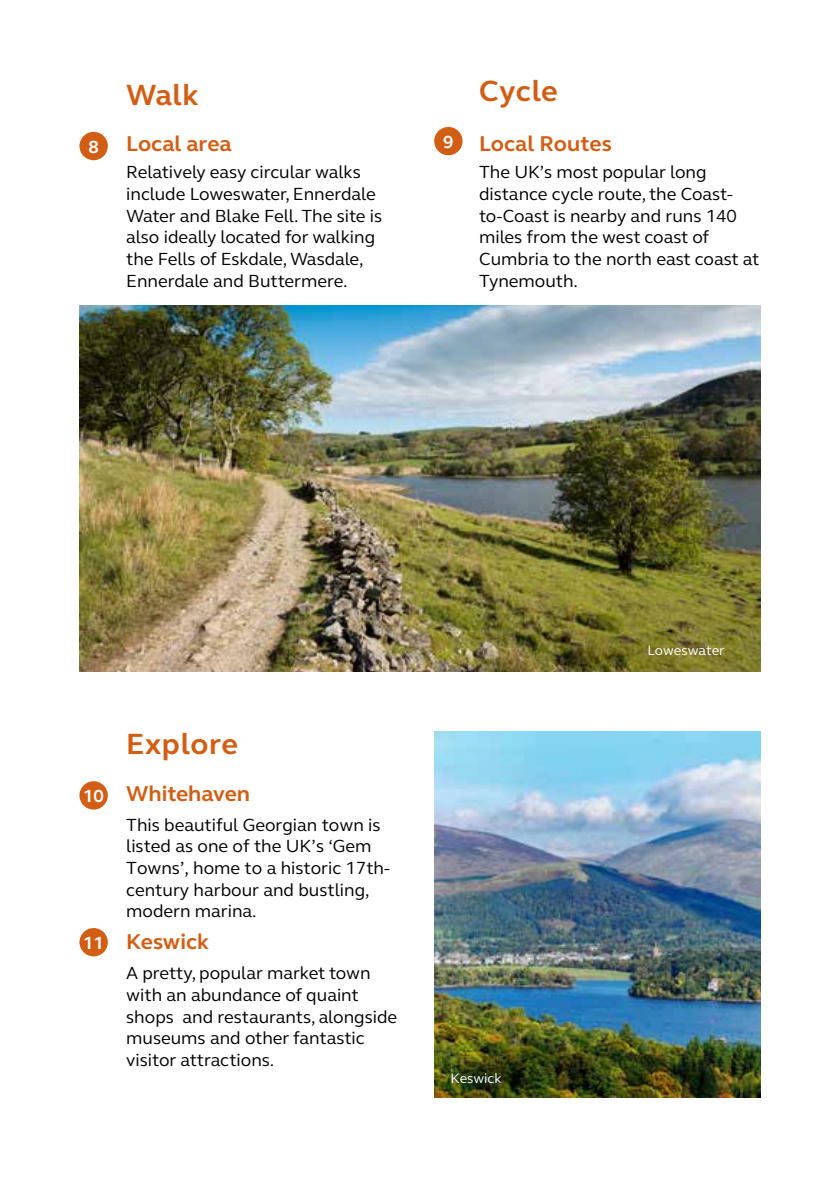
<style>
.page{position:relative;width:840px;height:1191px;background:#fff}
.page>*{position:absolute;margin:0;border:0;box-sizing:border-box;transform-origin:0 0}
.t1{font:700 30px "FS Elliot";letter-spacing:.025em;color:#d25e15}
.t2{font:700 22px "FS Elliot";color:#d25e15}
.t3{font:18px/21.6px "FS Elliot";color:#000}
.t4{font:700 18px "FS Elliot";color:#fff}
.t5{font:14px "FS Elliot";color:#fff}
</style>
<div class="page">
<img style="left:79px;top:305px;width:681px;height:366px">
<img style="left:434px;top:731px;width:326px;height:366px">
<div style="left:79px;top:928px;width:29px;height:28px;background:#d25e15;border-radius:50%"></div>
<div style="left:79px;top:781px;width:29px;height:28px;background:#d25e15;border-radius:50%"></div>
<div style="left:79px;top:132px;width:29px;height:28px;background:#d25e15;border-radius:50%"></div>
<div style="left:434px;top:127px;width:28px;height:28px;background:#d25e15;border-radius:50%"></div>
<h1 class="t1" style="left:126px;top:74px;width:74px">Walk</h1>
<p class="t2" style="left:126px;top:129px;width:107px">Local area</p>
<p class="t3" style="left:126px;top:161px;width:257px">Relatively easy circular walks include Loweswater, Ennerdale<br>Water and Blake Fell. The site is also ideally located for walking the Fells of Eskdale, Wasdale,<br>Ennerdale and Buttermere.</p>
<p class="t4" style="left:88px;top:135px;width:12px">8</p>
<p class="t4" style="left:443px;top:130px;width:12px">9</p>
<h1 class="t1" style="left:479px;top:71px;width:80px">Cycle</h1>
<p class="t2" style="left:479px;top:129px;width:134px">Local Routes</p>
<p class="t3" style="left:479px;top:161px;width:281px">The UK’s most popular long distance cycle route, the Coast&shy;to-Coast is nearby and runs 140 miles from the west coast of<br>Cumbria to the north east coast at<br>Tynemouth.</p>
<p class="t4" style="left:83px;top:784px;width:22px">10</p>
<p class="t4" style="left:83px;top:930px;width:22px">11</p>
<h1 class="t1" style="left:126px;top:724px;width:113px">Explore</h1>
<p class="t2" style="left:126px;top:778px;width:125px">Whitehaven</p>
<p class="t3" style="left:126px;top:813px;width:265px">This beautiful Georgian town is listed as one of the UK’s ‘Gem<br>Towns’, home to a historic 17th&shy;century harbour and bustling, modern marina.</p>
<p class="t2" style="left:126px;top:927px;width:84px">Keswick</p>
<p class="t3" style="left:126px;top:962px;width:272px">A pretty, popular market town with an abundance of quaint shops and restaurants, alongside museums and other fantastic visitor attractions.</p>
<p class="t5" style="left:647px;top:641px;width:79px">Loweswater</p>
<p class="t5" style="left:450px;top:1068px;width:52px">Keswick</p>
</div>
